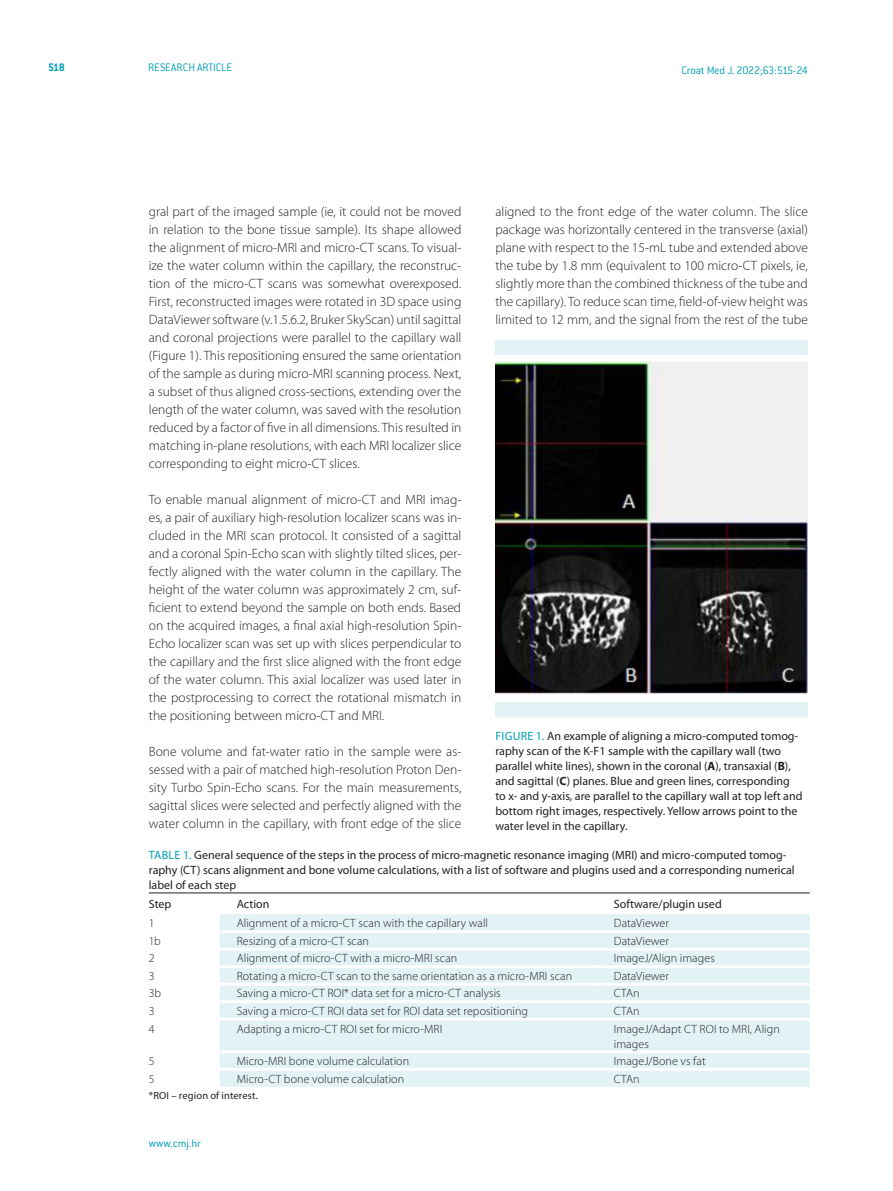
<style>
.page{position:relative;width:893px;height:1191px;background:#fff}
.page>*{position:absolute;margin:0;border:0;box-sizing:border-box;transform-origin:0 0}
.t1{font:300 13.5px/18px "Myriad Pro";color:#231f20;text-align:justify}
.t2{font:12px/15px "Myriad Pro";color:#231f20}
.t3{font:300 12px/15px "Myriad Pro";letter-spacing:.005em;color:#231f20}
.t4{font:300 12px "ITC Conduit LTCE";letter-spacing:-.01em;color:#009fb4}
.t5{font:700 12px "ITC Conduit LTCE";color:#009fb4}
.t6{font:10.5px "Myriad Pro";letter-spacing:.01em;color:#231f20}
.s1{color:#009fb4}
.s2{font-weight:700}
</style>
<div class="page">
<div style="left:220px;top:914px;width:590px;height:172px;background:#e2f2f5"></div>
<hr style="left:220px;top:930px;width:377px;height:3px;background:#fff">
<hr style="left:597px;top:930px;width:213px;height:3px;background:#fff">
<hr style="left:220px;top:947px;width:377px;height:3px;background:#fff">
<hr style="left:597px;top:947px;width:213px;height:3px;background:#fff">
<hr style="left:220px;top:965px;width:377px;height:3px;background:#fff">
<hr style="left:597px;top:965px;width:213px;height:3px;background:#fff">
<hr style="left:220px;top:982px;width:377px;height:3px;background:#fff">
<hr style="left:597px;top:982px;width:213px;height:3px;background:#fff">
<hr style="left:220px;top:1000px;width:377px;height:3px;background:#fff">
<hr style="left:597px;top:1000px;width:213px;height:3px;background:#fff">
<hr style="left:220px;top:1017px;width:377px;height:3px;background:#fff">
<hr style="left:597px;top:1017px;width:213px;height:3px;background:#fff">
<hr style="left:220px;top:1050px;width:377px;height:3px;background:#fff">
<hr style="left:597px;top:1050px;width:213px;height:3px;background:#fff">
<hr style="left:220px;top:1067px;width:377px;height:3px;background:#fff">
<hr style="left:597px;top:1067px;width:213px;height:3px;background:#fff">
<hr style="left:149px;top:892px;width:71px;height:1px;background:#231f20">
<hr style="left:220px;top:892px;width:377px;height:1px;background:#231f20">
<hr style="left:597px;top:892px;width:213px;height:1px;background:#231f20">
<img style="left:495px;top:361px;width:313px;height:333px">
<div style="left:496px;top:340px;width:312px;height:15px;background:#e2f2f5"></div>
<div style="left:496px;top:702px;width:312px;height:14px;background:#e2f2f5"></div>
<p class="t5" style="left:48px;top:60px;width:18px">518</p>
<p class="t4" style="left:148px;top:61px;width:86px">RESEARCH ARTICLE</p>
<p class="t4" style="left:681px;top:63px;width:128px">Croat Med J. 2022;63:515-24</p>
<p class="t1" style="left:149px;top:202px;width:314px">gral part of the imaged sample (ie, it could not be moved in relation to the bone tissue sample). Its shape allowed the alignment of micro-MRI and micro-CT scans. To visual&shy;ize the water column within the capillary, the reconstruc&shy;tion of the micro-CT scans was somewhat overexposed.<br>First, reconstructed images were rotated in 3D space using DataViewer software (v.1.5.6.2, Bruker SkyScan) until sagittal and coronal projections were parallel to the capillary wall (Figure 1). This repositioning ensured the same orientation of the sample as during micro-MRI scanning process. Next, a subset of thus aligned cross-sections, extending over the length of the water column, was saved with the resolution reduced by a factor of five in all dimensions. This resulted in matching in-plane resolutions, with each MRI localizer slice corresponding to eight micro-CT slices.</p>
<p class="t1" style="left:149px;top:490px;width:314px">To enable manual alignment of micro-CT and MRI imag&shy;es, a pair of auxiliary high-resolution localizer scans was in&shy;cluded in the MRI scan protocol. It consisted of a sagittal and a coronal Spin-Echo scan with slightly tilted slices, per&shy;fectly aligned with the water column in the capillary. The height of the water column was approximately 2 cm, suf&shy;ficient to extend beyond the sample on both ends. Based on the acquired images, a final axial high-resolution Spin-Echo localizer scan was set up with slices perpendicular to the capillary and the first slice aligned with the front edge of the water column. This axial localizer was used later in the postprocessing to correct the rotational mismatch in the positioning between micro-CT and MRI.</p>
<p class="t1" style="left:149px;top:742px;width:314px">Bone volume and fat-water ratio in the sample were as&shy;sessed with a pair of matched high-resolution Proton Den&shy;sity Turbo Spin-Echo scans. For the main measurements, sagittal slices were selected and perfectly aligned with the water column in the capillary, with front edge of the slice</p>
<p class="t1" style="left:495px;top:202px;width:314px">aligned to the front edge of the water column. The slice package was horizontally centered in the transverse (axial) plane with respect to the 15-mL tube and extended above the tube by 1.8 mm (equivalent to 100 micro-CT pixels, ie, slightly more than the combined thickness of the tube and the capillary). To reduce scan time, field-of-view height was limited to 12 mm, and the signal from the rest of the tube</p>
<p class="t2" style="left:495px;top:728px;width:309px"><span class="s1">Fig ure 1.</span> An example of aligning a micro-computed tomog&shy;raphy scan of the K-F1 sample with the capillary wall (two parallel white lines), shown in the coronal (<span class="s2">A</span>), transaxial (<span class="s2">B</span>), and sagittal (<span class="s2">C</span>) planes. Blue and green lines, corresponding to x- and y-axis, are parallel to the capillary wall at top left and bottom right images, respectively. Yellow arrows point to the water level in the capillary.</p>
<p class="t2" style="left:149px;top:847px;width:647px"><span class="s1">Table 1.</span> General sequence of the steps in the process of micro-magnetic resonance imaging (MRI) and micro-computed tomog&shy;raphy (CT) scans alignment and bone volume calculations, with a list of software and plugins used and a corresponding numerical label of each step</p>
<p class="t2" style="left:149px;top:896px;width:24px">Step</p>
<p class="t2" style="left:237px;top:896px;width:34px">Action</p>
<p class="t2" style="left:614px;top:896px;width:109px">Software/plugin used</p>
<p class="t3" style="left:149px;top:915px;width:7px">1</p>
<p class="t3" style="left:237px;top:915px;width:253px">Alignment of a micro-CT scan with the capillary wall</p>
<p class="t3" style="left:614px;top:915px;width:57px">DataViewer</p>
<p class="t3" style="left:149px;top:933px;width:13px">1b</p>
<p class="t3" style="left:237px;top:933px;width:134px">Resizing of a micro-CT scan</p>
<p class="t3" style="left:614px;top:933px;width:57px">DataViewer</p>
<p class="t3" style="left:149px;top:950px;width:7px">2</p>
<p class="t3" style="left:237px;top:950px;width:222px">Alignment of micro-CT with a micro-MRI scan</p>
<p class="t3" style="left:614px;top:950px;width:102px">ImageJ/Align images</p>
<p class="t3" style="left:149px;top:968px;width:7px">3</p>
<p class="t3" style="left:237px;top:968px;width:337px">Rotating a micro-CT scan to the same orientation as a micro-MRI scan</p>
<p class="t3" style="left:614px;top:968px;width:57px">DataViewer</p>
<p class="t3" style="left:149px;top:986px;width:14px">3b</p>
<p class="t3" style="left:237px;top:986px;width:265px">Saving a micro-CT ROI* data set for a micro-CT analysis</p>
<p class="t3" style="left:614px;top:986px;width:27px">CTAn</p>
<p class="t3" style="left:149px;top:1003px;width:7px">3</p>
<p class="t3" style="left:237px;top:1003px;width:293px">Saving a micro-CT ROI data set for ROI data set repositioning</p>
<p class="t3" style="left:614px;top:1003px;width:27px">CTAn</p>
<p class="t3" style="left:149px;top:1021px;width:7px">4</p>
<p class="t3" style="left:237px;top:1021px;width:207px">Adapting a micro-CT ROI set for micro-MRI</p>
<p class="t3" style="left:614px;top:1021px;width:167px">ImageJ/Adapt CT ROI to MRI, Align images</p>
<p class="t3" style="left:149px;top:1053px;width:7px">5</p>
<p class="t3" style="left:237px;top:1053px;width:174px">Micro-MRI bone volume calculation</p>
<p class="t3" style="left:614px;top:1053px;width:93px">ImageJ/Bone vs fat</p>
<p class="t3" style="left:149px;top:1071px;width:7px">5</p>
<p class="t3" style="left:237px;top:1071px;width:169px">Micro-CT bone volume calculation</p>
<p class="t3" style="left:614px;top:1071px;width:27px">CTAn</p>
<p class="t6" style="left:149px;top:1089px;width:111px">*ROI – region of interest.</p>
<p class="t4" style="left:149px;top:1136px;width:54px">www.cmj.hr</p>
</div>
